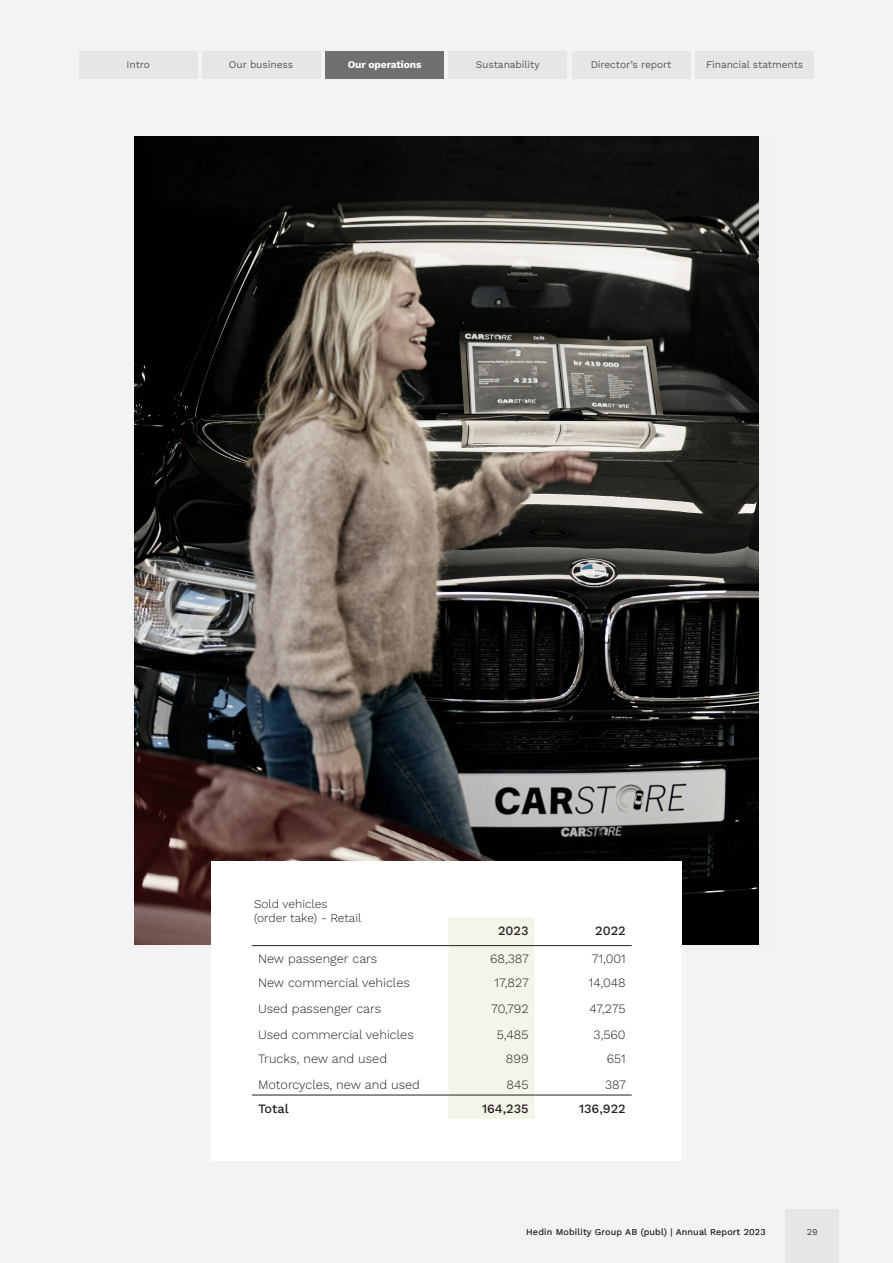
<style>
.page{position:relative;width:893px;height:1263px;background:#f2f3f2}
.page>*{position:absolute;margin:0;border:0;box-sizing:border-box;transform-origin:0 0}
.t1{font:300 12.75px "Work Sans";color:#231f20}
.t2{font:500 12.75px "Work Sans";color:#231f20}
.t3{font:300 12px/13.5px "Work Sans";color:#231f20}
.t4{font:10.2px "Work Sans";letter-spacing:-.01em;color:#57585a}
.t5{font:700 10.2px "Work Sans";letter-spacing:-.01em;color:#fff}
.Innehållsförteckning{font:9px "Work Sans";letter-spacing:.02em;color:#231f20}
.t6{font:9px "Work Sans";color:#3e3e3f}
</style>
<div class="page">
<div style="left:79px;top:51px;width:118px;height:28px;background:#e6e7e5"></div>
<div style="left:325px;top:51px;width:118px;height:28px;background:#70706f"></div>
<div style="left:449px;top:51px;width:118px;height:28px;background:#e6e7e5"></div>
<div style="left:202px;top:51px;width:118px;height:28px;background:#e6e7e5"></div>
<div style="left:572px;top:51px;width:118px;height:28px;background:#e6e7e5"></div>
<div style="left:696px;top:51px;width:118px;height:28px;background:#e6e7e5"></div>
<div style="left:786px;top:1209px;width:53px;height:54px;background:#e6e7e5"></div>
<svg style="left:134px;top:136px;width:624px;height:808px;background:#433f3b"></svg>
<div style="left:211px;top:861px;width:471px;height:299px;background:#fff"></div>
<div style="left:448px;top:917px;width:87px;height:202px;background:#f5f4ea"></div>
<hr style="left:252px;top:945px;width:196px;height:1px;background:#231f20">
<hr style="left:448px;top:945px;width:87px;height:1px;background:#231f20">
<hr style="left:535px;top:945px;width:97px;height:1px;background:#231f20">
<hr style="left:252px;top:1095px;width:196px;height:1px;background:#231f20">
<hr style="left:448px;top:1095px;width:87px;height:1px;background:#231f20">
<hr style="left:535px;top:1095px;width:97px;height:1px;background:#231f20">
<p class="t4" style="left:127px;top:57px;width:25px">Intro</p>
<p class="t4" style="left:229px;top:57px;width:66px">Our business</p>
<p class="t5" style="left:348px;top:57px;width:75px">Our operations</p>
<p class="t4" style="left:476px;top:57px;width:65px">Sustanability</p>
<p class="t4" style="left:591px;top:57px;width:82px">Director’s report</p>
<p class="t4" style="left:706px;top:57px;width:99px">Financial statments</p>
<p class="t4" style="left:475px;top:57px;width:68px">Sustainability</p>
<p class="t4" style="left:703px;top:57px;width:105px">Financial statements</p>
<p class="t3" style="left:254px;top:897px;width:109px">Sold vehicles (order take) - Retail</p>
<p class="t2" style="left:498px;top:921px;width:32px">2023</p>
<p class="t2" style="left:595px;top:921px;width:32px">2022</p>
<p class="t1" style="left:258px;top:950px;width:121px">New passenger cars</p>
<p class="t1" style="left:490px;top:950px;width:40px">68,387</p>
<p class="t1" style="left:592px;top:950px;width:35px">71,001</p>
<p class="t1" style="left:258px;top:973px;width:153px">New commercial vehicles</p>
<p class="t1" style="left:495px;top:973px;width:36px">17,827</p>
<p class="t1" style="left:589px;top:973px;width:38px">14,048</p>
<p class="t1" style="left:258px;top:999px;width:125px">Used passenger cars</p>
<p class="t1" style="left:491px;top:999px;width:39px">70,792</p>
<p class="t1" style="left:589px;top:999px;width:38px">47,275</p>
<p class="t1" style="left:258px;top:1025px;width:157px">Used commercial vehicles</p>
<p class="t1" style="left:497px;top:1025px;width:33px">5,485</p>
<p class="t1" style="left:594px;top:1025px;width:34px">3,560</p>
<p class="t1" style="left:258px;top:1049px;width:131px">Trucks, new and used</p>
<p class="t1" style="left:506px;top:1049px;width:24px">899</p>
<p class="t1" style="left:607px;top:1049px;width:20px">651</p>
<p class="t1" style="left:258px;top:1075px;width:163px">Motorcycles, new and used</p>
<p class="t1" style="left:506px;top:1075px;width:24px">845</p>
<p class="t1" style="left:605px;top:1075px;width:22px">387</p>
<p class="t2" style="left:258px;top:1099px;width:32px">Total</p>
<p class="t2" style="left:482px;top:1099px;width:48px">164,235</p>
<p class="t2" style="left:579px;top:1099px;width:48px">136,922</p>
<p class="Innehållsförteckning" style="left:526px;top:1225px;width:241px">Hedin Mobility Group AB (publ) | Annual Report 2023</p>
<p class="t6" style="left:807px;top:1225px;width:12px">29</p>
</div>
